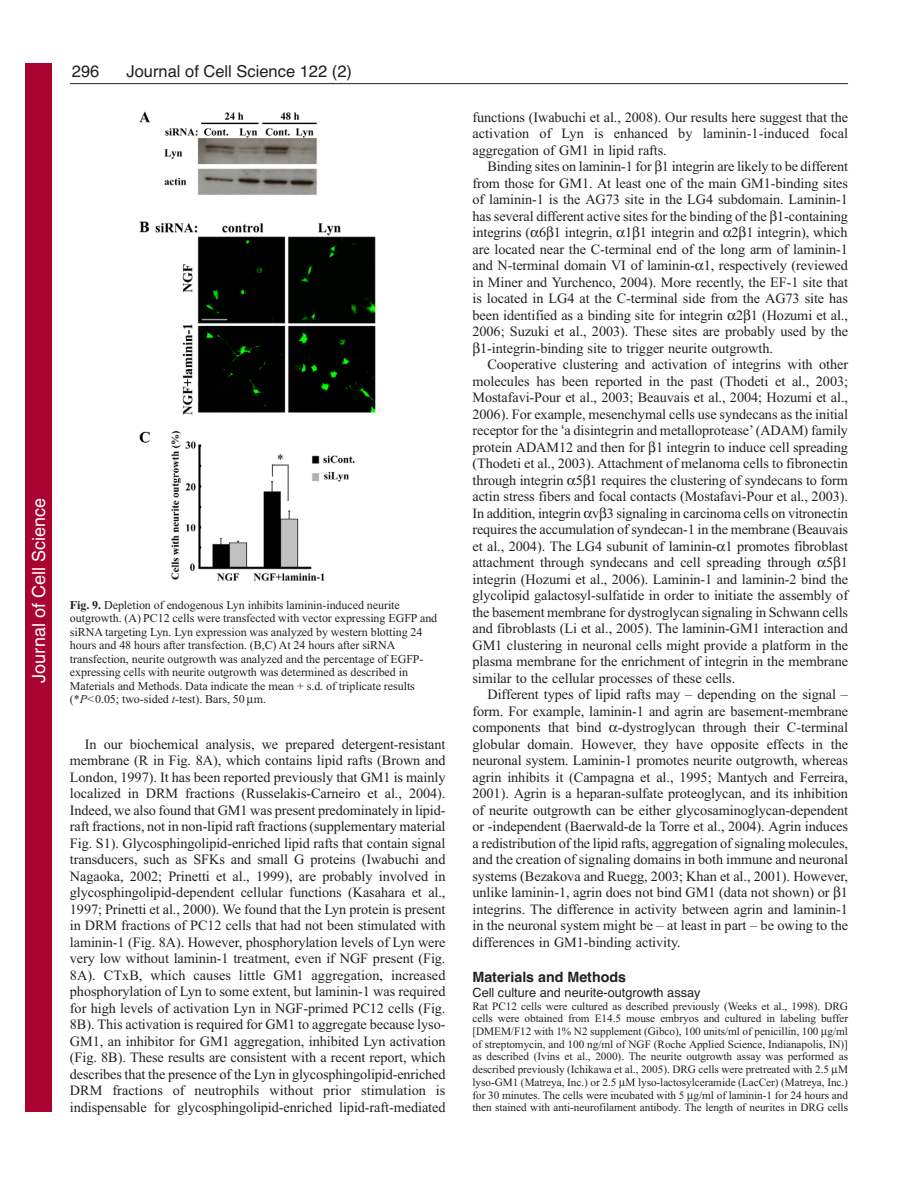
<style>
.page{position:relative;width:918px;height:1188px;background:#fff}
.page>*{position:absolute;margin:0;border:0;box-sizing:border-box;transform-origin:0 0}
.t1{font:18px "Helvetica";color:#fff}
.t2{font:16.5px "Helvetica";color:#231f20}
.t3{font:14.25px/16.5px "Times New Roman";letter-spacing:-.005em;color:#231f20;text-align:justify}
.t4{font:700 14.25px "Helvetica";color:#231f20}
.t5{font:12.75px "Helvetica";color:#231f20}
.t6{font:12px/13.5px "Times New Roman";letter-spacing:-.005em;color:#231f20}
.t7{font:11.25px/12.8px "Times New Roman";letter-spacing:-.005em;color:#231f20;text-align:justify}
.s1{font-weight:700}
.s2{font-style:italic}
.s3{font-family:"Helvetica"}
</style>
<div class="page">
<hr style="left:70px;top:83px;width:778px;height:1px;background:#231f20">
<img style="left:139px;top:111px;width:237px;height:470px">
<div style="left:26px;top:64px;width:26px;height:1048px;background:#a90332"></div>
<p class="t2" style="left:72px;top:65px;width:29px">296</p>
<p class="t2" style="left:127px;top:65px;width:227px">Journal of Cell Science 122 (2)</p>
<p class="t1" style="left:28px;top:683px;width:186px;rotate:-90deg">Journal of Cell Science</p>
<p class="t6" style="left:70px;top:599px;width:369px"><span class="s1">Fig. 9.</span> Depletion of endogenous Lyn inhibits laminin-induced neurite outgrowth. (A) PC12 cells were transfected with vector expressing EGFP and siRNA targeting Lyn. Lyn expression was analyzed by western blotting 24 hours and 48 hours after transfection. (B,C) At 24 hours after siRNA transfection, neurite outgrowth was analyzed and the percentage of EGFP&shy;expressing cells with neurite outgrowth was determined as described in Materials and Methods. Data indicate the mean + s.d. of triplicate results (*<span class="s2">P&lt;</span>0.05; two-sided <span class="s2">t</span>-test). Bars, 50 m.</p>
<p class="t3" style="left:70px;top:737px;width:377px;text-indent:15px">In our biochemical analysis, we prepared detergent-resistant membrane (R in Fig. 8A), which contains lipid rafts (Brown and London, 1997). It has been reported previously that GM1 is mainly localized in DRM fractions (Russelakis-Carneiro et al., 2004).<br>Indeed, we also found that GM1 was present predominately in lipid&shy;raft fractions, not in non-lipid raft fractions (supplementary material Fig. S1). Glycosphingolipid-enriched lipid rafts that contain signal transducers, such as SFKs and small G proteins (Iwabuchi and Nagaoka, 2002; Prinetti et al., 1999), are probably involved in glycosphingolipid-dependent cellular functions (Kasahara et al., 1997; Prinetti et al., 2000). We found that the Lyn protein is present in DRM fractions of PC12 cells that had not been stimulated with laminin-1 (Fig. 8A). However, phosphorylation levels of Lyn were very low without laminin-1 treatment, even if NGF present (Fig.<br>8A). CTxB, which causes little GM1 aggregation, increased phosphorylation of Lyn to some extent, but laminin-1 was required for high levels of activation Lyn in NGF-primed PC12 cells (Fig.<br>8B). This activation is required for GM1 to aggregate because lyso-GM1, an inhibitor for GM1 aggregation, inhibited Lyn activation (Fig. 8B). These results are consistent with a recent report, which describes that the presence of the Lyn in glycosphingolipid-enriched DRM fractions of neutrophils without prior stimulation is indispensable for glycosphingolipid-enriched lipid-raft-mediated</p>
<p class="t3" style="left:472px;top:110px;width:377px">functions (Iwabuchi et al., 2008). Our results here suggest that the activation of Lyn is enhanced by laminin-1-induced focal aggregation of GM1 in lipid rafts.</p>
<p class="t3" style="left:488px;top:159px;width:362px">Binding sites on laminin-1 for 1 integrin are likely to be different</p>
<p class="t3" style="left:472px;top:176px;width:377px">from those for GM1. At least one of the main GM1-binding sites</p>
<p class="t3" style="left:472px;top:192px;width:377px">of laminin-1 is the AG73 site in the LG4 subdomain. Laminin-1</p>
<p class="t3" style="left:472px;top:209px;width:377px">has several different active sites for the binding of the 1-containing</p>
<p class="t3" style="left:472px;top:225px;width:377px">integrins ( 6 1 integrin, 1 1 integrin and 2 1 integrin), which</p>
<p class="t3" style="left:472px;top:242px;width:377px">are located near the C-terminal end of the long arm of laminin-1</p>
<p class="t3" style="left:472px;top:258px;width:377px">and N-terminal domain VI of laminin- 1, respectively (reviewed</p>
<p class="t3" style="left:472px;top:275px;width:377px">in Miner and Yurchenco, 2004). More recently, the EF-1 site that</p>
<p class="t3" style="left:472px;top:291px;width:377px">is located in LG4 at the C-terminal side from the AG73 site has</p>
<p class="t3" style="left:472px;top:308px;width:377px">been identified as a binding site for integrin 2 1 (Hozumi et al.,</p>
<p class="t3" style="left:472px;top:324px;width:377px">2006; Suzuki et al., 2003). These sites are probably used by the</p>
<p class="t3" style="left:480px;top:341px;width:294px">1-integrin-binding site to trigger neurite outgrowth.</p>
<p class="t3" style="left:488px;top:357px;width:362px">Cooperative clustering and activation of integrins with other</p>
<p class="t3" style="left:472px;top:374px;width:377px">molecules has been reported in the past (Thodeti et al., 2003;</p>
<p class="t3" style="left:472px;top:390px;width:377px">Mostafavi-Pour et al., 2003; Beauvais et al., 2004; Hozumi et al.,</p>
<p class="t3" style="left:472px;top:407px;width:377px">2006). For example, mesenchymal cells use syndecans as the initial</p>
<p class="t3" style="left:472px;top:423px;width:377px">receptor for the <span class="s3">ʻ</span>a disintegrin and metalloprotease’ (ADAM) family</p>
<p class="t3" style="left:472px;top:440px;width:377px">protein ADAM12 and then for 1 integrin to induce cell spreading</p>
<p class="t3" style="left:472px;top:456px;width:377px">(Thodeti et al., 2003). Attachment of melanoma cells to fibronectin</p>
<p class="t3" style="left:472px;top:473px;width:377px">through integrin 5 1 requires the clustering of syndecans to form</p>
<p class="t3" style="left:472px;top:489px;width:377px">actin stress fibers and focal contacts (Mostafavi-Pour et al., 2003).</p>
<p class="t3" style="left:472px;top:506px;width:377px">In addition, integrin v 3 signaling in carcinoma cells on vitronectin</p>
<p class="t3" style="left:472px;top:522px;width:377px">requires the accumulation of syndecan-1 in the membrane (Beauvais</p>
<p class="t3" style="left:472px;top:539px;width:377px">et al., 2004). The LG4 subunit of laminin- 1 promotes fibroblast</p>
<p class="t3" style="left:472px;top:555px;width:377px">attachment through syndecans and cell spreading through 5 1</p>
<p class="t3" style="left:472px;top:572px;width:377px">integrin (Hozumi et al., 2006). Laminin-1 and laminin-2 bind the</p>
<p class="t3" style="left:472px;top:588px;width:377px">glycolipid galactosyl-sulfatide in order to initiate the assembly of</p>
<p class="t3" style="left:472px;top:605px;width:377px">the basement membrane for dystroglycan signaling in Schwann cells</p>
<p class="t3" style="left:472px;top:621px;width:377px">and fibroblasts (Li et al., 2005). The laminin-GM1 interaction and</p>
<p class="t3" style="left:472px;top:638px;width:377px">GM1 clustering in neuronal cells might provide a platform in the</p>
<p class="t3" style="left:472px;top:654px;width:377px">plasma membrane for the enrichment of integrin in the membrane</p>
<p class="t3" style="left:472px;top:671px;width:264px">similar to the cellular processes of these cells.</p>
<p class="t3" style="left:487px;top:687px;width:362px">Different types of lipid rafts may – depending on the signal –</p>
<p class="t3" style="left:472px;top:704px;width:377px">form. For example, laminin-1 and agrin are basement-membrane</p>
<p class="t3" style="left:472px;top:720px;width:377px">components that bind -dystroglycan through their C-terminal</p>
<p class="t3" style="left:472px;top:737px;width:377px">globular domain. However, they have opposite effects in the</p>
<p class="t3" style="left:472px;top:753px;width:377px">neuronal system. Laminin-1 promotes neurite outgrowth, whereas</p>
<p class="t3" style="left:472px;top:770px;width:377px">agrin inhibits it (Campagna et al., 1995; Mantych and Ferreira,</p>
<p class="t3" style="left:472px;top:786px;width:377px">2001). Agrin is a heparan-sulfate proteoglycan, and its inhibition</p>
<p class="t3" style="left:472px;top:803px;width:377px">of neurite outgrowth can be either glycosaminoglycan-dependent</p>
<p class="t3" style="left:472px;top:819px;width:377px">or -independent (Baerwald-de la Torre et al., 2004). Agrin induces</p>
<p class="t3" style="left:472px;top:836px;width:377px">a redistribution of the lipid rafts, aggregation of signaling molecules,</p>
<p class="t3" style="left:472px;top:852px;width:377px">and the creation of signaling domains in both immune and neuronal</p>
<p class="t3" style="left:472px;top:869px;width:377px">systems (Bezakova and Ruegg, 2003; Khan et al., 2001). However,</p>
<p class="t3" style="left:472px;top:885px;width:377px">unlike laminin-1, agrin does not bind GM1 (data not shown) or 1</p>
<p class="t3" style="left:472px;top:902px;width:377px">integrins. The difference in activity between agrin and laminin-1</p>
<p class="t3" style="left:472px;top:918px;width:377px">in the neuronal system might be – at least in part – be owing to the</p>
<p class="t3" style="left:472px;top:935px;width:210px">differences in GM1-binding activity.</p>
<p class="t4" style="left:472px;top:972px;width:155px">Materials and Methods</p>
<p class="t5" style="left:472px;top:988px;width:230px">Cell culture and neurite-outgrowth assay</p>
<p class="t7" style="left:472px;top:1000px;width:377px">Rat PC12 cells were cultured as described previously (Weeks et al., 1998). DRG cells were obtained from E14.5 mouse embryos and cultured in labeling buffer [DMEM/F12 with 1% N2 supplement (Gibco), 100 units/ml of penicillin, 100 g/ml of streptomycin, and 100 ng/ml of NGF (Roche Applied Science, Indianapolis, IN)] as described (Ivins et al., 2000). The neurite outgrowth assay was performed as described previously (Ichikawa et al., 2005). DRG cells were pretreated with 2.5 M lyso-GM1 (Matreya, Inc.) or 2.5 M lyso-lactosylceramide (LacCer) (Matreya, Inc.) for 30 minutes. The cells were incubated with 5 g/ml of laminin-1 for 24 hours and then stained with anti-neurofilament antibody. The length of neurites in DRG cells</p>
</div>
